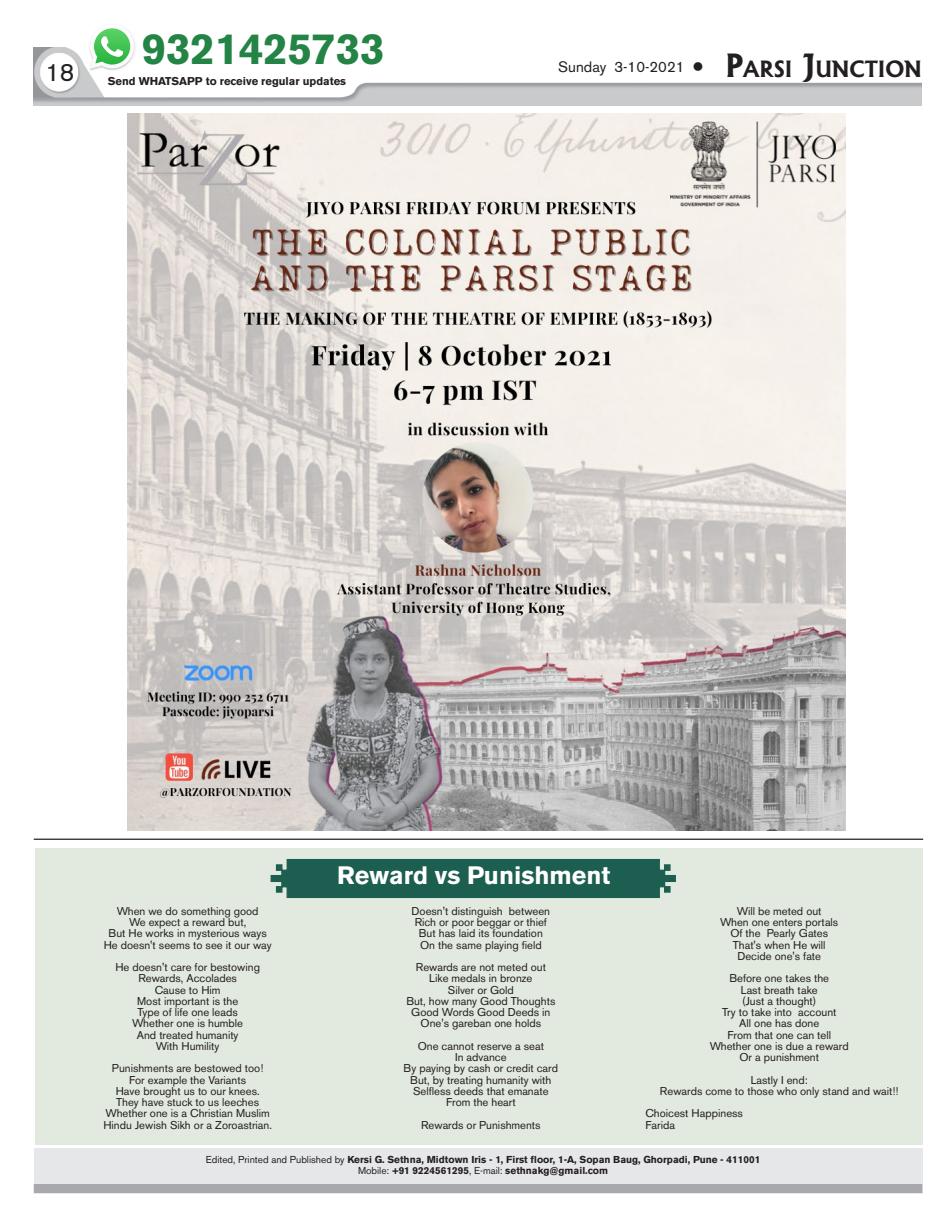
<style>
.page{position:relative;width:945px;height:1215px;background:#fff}
.page>*{position:absolute;margin:0;border:0;box-sizing:border-box;transform-origin:0 0}
.t1{font:700 43.38px "Akzidenz Grotesk BE";color:#238446}
.t2{font:700 25px "Akzidenz Grotesk BE";color:#fff}
.t3{font:25px "Akzidenz Grotesk BE";color:#231f20}
.t4{font:15px "Akzidenz Grotesk BE";color:#231f20}
.t5{font:11.25px/11.2px "Akzidenz Grotesk BE";color:#231f20;text-align:center}
.t6{font:700 11.25px "Akzidenz Grotesk BE";color:#231f20}
.t7{font:700 10px/11.2px "Akzidenz Grotesk BE";color:#231f20;text-align:center}
.s1{font-family:"Albertus";font-weight:700;font-size:30.62px}
.s2{font-family:"Albertus";font-weight:700;font-size:21.5px}
.s3{font-weight:400}
</style>
<div class="page">
<img style="left:34px;top:48px;width:887px;height:58px">
<div style="left:34px;top:1183px;width:888px;height:10px;background:#a8a9ad"></div>
<img style="left:86px;top:48px;width:52px;height:25px">
<img style="left:89px;top:42px;width:46px;height:28px">
<svg style="left:90px;top:28px;width:44px;height:41px"></svg>
<img style="left:128px;top:113px;width:717px;height:718px">
<div style="left:35px;top:848px;width:887px;height:297px;background:#e2e9de"></div>
<div style="left:270px;top:859px;width:406px;height:39px;background:#1c5e50"></div>
<div style="left:34px;top:1148px;width:889px;height:35px;background:#e6e7e9"></div>
<hr style="left:34px;top:839px;width:889px;height:1px;background:#231f20">
<h2 class="t3" style="left:45px;top:58px;width:30px">18</h2>
<h1 class="t1" style="left:142px;top:24px;width:244px">9321425733</h1>
<p class="t6" style="left:108px;top:75px;width:240px">Send WHATSAPP to receive regular updates</p>
<h3 class="t4" style="left:558px;top:58px;width:365px">Sunday 3-10-2021 ● <span class="s1">P</span><span class="s2">ARSI</span> <span class="s1">J</span><span class="s2">UNCTION</span></h3>
<p class="t5" style="left:104px;top:905px;width:170px">When we do something good<br>We expect a reward but,<br>But He works in mysterious ways<br>He doesn't seems to see it our way</p>
<p class="t5" style="left:115px;top:962px;width:146px">He doesn't care for bestowing<br>Rewards, Accolades<br>Cause to Him<br>Most important is the<br>Type of life one leads<br>Whether one is humble<br>And treated humanity<br>With Humility</p>
<p class="t5" style="left:103px;top:1063px;width:170px">Punishments are bestowed too!<br>For example the Variants<br>Have brought us to our knees.<br>They have stuck to us leeches<br>Whether one is a Christian Muslim<br>Hindu Jewish Sikh or a Zoroastrian.</p>
<h2 class="t2" style="left:337px;top:861px;width:275px">Reward vs Punishment</h2>
<p class="t5" style="left:412px;top:905px;width:140px">Doesn't distinguish between<br>Rich or poor beggar or thief<br>But has laid its foundation<br>On the same playing field</p>
<p class="t5" style="left:406px;top:962px;width:151px">Rewards are not meted out<br>Like medals in bronze<br>Silver or Gold<br>But, how many Good Thoughts<br>Good Words Good Deeds in<br>One's gareban one holds</p>
<p class="t5" style="left:404px;top:1040px;width:156px">One cannot reserve a seat<br>In advance<br>By paying by cash or credit card<br>But, by treating humanity with<br>Selfless deeds that emanate<br>From the heart</p>
<p class="t5" style="left:421px;top:1119px;width:121px">Rewards or Punishments</p>
<p class="t5" style="left:720px;top:905px;width:120px">Will be meted out<br>When one enters portals<br>Of the Pearly Gates<br>That's when He will<br>Decide one's fate</p>
<p class="t5" style="left:710px;top:973px;width:140px">Before one takes the<br>Last breath take<br>(Just a thought)<br>Try to take into account<br>All one has done<br>From that one can tell<br>Whether one is due a reward<br>Or a punishment</p>
<p class="t5" style="left:660px;top:1074px;width:240px">Lastly I end:<br>Rewards come to those who only stand and wait!!</p>
<p class="t5" style="left:645px;top:1108px;width:99px;text-align:left">Choicest Happiness<br>Farida</p>
<p class="t7" style="left:206px;top:1154px;width:556px"><span class="s3">Edited, Printed and Published by</span> Kersi G. Sethna, Midtown Iris - 1, First floor, 1-A, Sopan Baug, Ghorpadi, Pune - 411001<br><span class="s3">Mobile:</span> +91 9224561295<span class="s3">, E-mail:</span> sethnakg@gmail.com</p>
</div>
